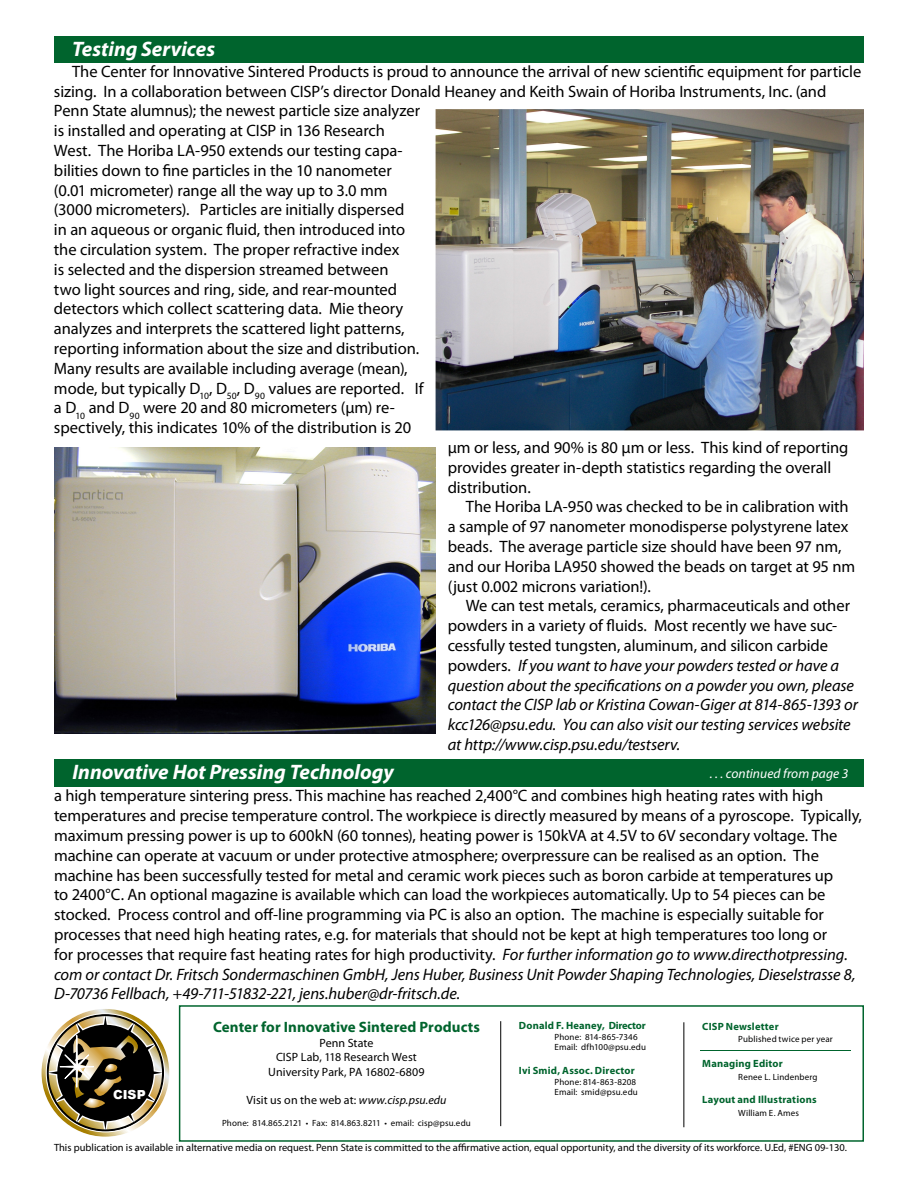
<style>
.page{position:relative;width:918px;height:1188px;background:#fff}
.page>*{position:absolute;margin:0;border:0;box-sizing:border-box;transform-origin:0 0}
.t1{font:italic 700 21px "Myriad Pro";color:#fff}
.t2{font:16.5px/19.8px "Myriad Pro";letter-spacing:-.005em;color:#000}
.t3{font:italic 16.5px "Myriad Pro";letter-spacing:-.005em;color:#000}
.t4{font:700 15px "Myriad Pro";letter-spacing:.005em;color:#00642d}
.t5{font:italic 13.5px "Myriad Pro";letter-spacing:.005em;color:#fff}
.t6{font:900 12.45px "Arial";color:#fff}
.t7{font:12px/14.4px "Myriad Pro";letter-spacing:.005em;color:#000;text-align:center}
.t8{font:10.5px "Myriad Pro";color:#000}
.t9{font:700 10.5px "Myriad Pro";letter-spacing:.02em;color:#00642d}
.t10{font:9px/10.8px "Myriad Pro";letter-spacing:.015em;color:#000}
.s1{font-style:normal}
.s2{font-style:italic}
</style>
<div class="page">
<div style="left:179px;top:1005px;width:685px;height:137px;border:2px solid #00642d"></div>
<hr style="left:500px;top:1021px;width:1px;height:105px;background:#000">
<hr style="left:684px;top:1022px;width:1px;height:105px;background:#000">
<hr style="left:700px;top:1051px;width:150px;height:1px;background:#00642d">
<div style="left:54px;top:36px;width:810px;height:26px;background:#00642d"></div>
<img style="left:436px;top:109px;width:428px;height:321px">
<div style="left:54px;top:759px;width:810px;height:27px;background:#00642d"></div>
<svg style="left:41px;top:1009px;width:129px;height:128px"></svg>
<img style="left:54px;top:448px;width:381px;height:285px">
<p class="t1" style="left:72px;top:36px;width:145px">Testing Services</p>
<p class="t2" style="left:72px;top:61px;width:791px">The Center for Innovative Sintered Products is proud to announce the arrival of new scientific equipment for particle</p>
<p class="t2" style="left:54px;top:81px;width:774px">sizing. In a collaboration between CISP’s director Donald Heaney and Keith Swain of Horiba Instruments, Inc. (and</p>
<p class="t2" style="left:54px;top:101px;width:368px">Penn State alumnus); the newest particle size analyzer</p>
<p class="t2" style="left:54px;top:121px;width:333px">is installed and operating at CISP in 136 Research</p>
<p class="t2" style="left:54px;top:140px;width:350px">West. The Horiba LA-950 extends our testing capa-</p>
<p class="t2" style="left:54px;top:160px;width:339px">bilities down to fine particles in the 10 nanometer</p>
<p class="t2" style="left:54px;top:180px;width:335px">(0.01 micrometer) range all the way up to 3.0 mm</p>
<p class="t2" style="left:54px;top:200px;width:352px">(3000 micrometers). Particles are initially dispersed</p>
<p class="t2" style="left:54px;top:220px;width:353px">in an aqueous or organic fluid, then introduced into</p>
<p class="t2" style="left:54px;top:239px;width:347px">the circulation system. The proper refractive index</p>
<p class="t2" style="left:54px;top:259px;width:336px">is selected and the dispersion streamed between</p>
<p class="t2" style="left:54px;top:279px;width:345px">two light sources and ring, side, and rear-mounted</p>
<p class="t2" style="left:54px;top:299px;width:351px">detectors which collect scattering data. Mie theory</p>
<p class="t2" style="left:54px;top:319px;width:352px">analyzes and interprets the scattered light patterns,</p>
<p class="t2" style="left:54px;top:338px;width:367px">reporting information about the size and distribution.</p>
<p class="t2" style="left:54px;top:358px;width:355px">Many results are available including average (mean),</p>
<p class="t2" style="left:54px;top:378px;width:371px">mode, but typically D<sub>10</sub>, D<sub>50</sub>, D<sub>90</sub> values are reported. If</p>
<p class="t2" style="left:54px;top:398px;width:342px">a D<sub>10</sub> and D<sub>90</sub> were 20 and 80 micrometers (µm) re-</p>
<p class="t2" style="left:54px;top:418px;width:359px">spectively, this indicates 10% of the distribution is 20</p>
<p class="t2" style="left:448px;top:437px;width:402px">µm or less, and 90% is 80 µm or less. This kind of reporting</p>
<p class="t2" style="left:448px;top:457px;width:385px">provides greater in-depth statistics regarding the overall</p>
<p class="t2" style="left:448px;top:477px;width:85px">distribution.</p>
<p class="t2" style="left:466px;top:497px;width:385px">The Horiba LA-950 was checked to be in calibration with</p>
<p class="t2" style="left:448px;top:517px;width:402px">a sample of 97 nanometer monodisperse polystyrene latex</p>
<p class="t2" style="left:448px;top:536px;width:395px">beads. The average particle size should have been 97 nm,</p>
<p class="t2" style="left:448px;top:556px;width:409px">and our Horiba LA950 showed the beads on target at 95 nm</p>
<p class="t2" style="left:448px;top:576px;width:205px">(just 0.002 microns variation!).</p>
<p class="t2" style="left:466px;top:596px;width:386px">We can test metals, ceramics, pharmaceuticals and other</p>
<p class="t2" style="left:448px;top:616px;width:391px">powders in a variety of fluids. Most recently we have suc-</p>
<p class="t2" style="left:448px;top:635px;width:382px">cessfully tested tungsten, aluminum, and silicon carbide</p>
<p class="t3" style="left:448px;top:655px;width:393px"><span class="s1">powders.</span> If you want to have your powders tested or have a</p>
<p class="t3" style="left:448px;top:675px;width:408px">question about the specifications on a powder you own, please</p>
<p class="t3" style="left:448px;top:695px;width:412px">contact the CISP lab or Kristina Cowan-Giger at 814-865-1393 or</p>
<p class="t3" style="left:448px;top:715px;width:404px">kcc126@psu.edu. You can also visit our testing services website</p>
<p class="t3" style="left:448px;top:734px;width:234px">at http://www.cisp.psu.edu/testserv.</p>
<p class="t1" style="left:72px;top:759px;width:323px">Innovative Hot Pressing Technology</p>
<p class="t5" style="left:710px;top:765px;width:140px">. . . continued from page 3</p>
<p class="t2" style="left:54px;top:786px;width:810px">a high temperature sintering press. This machine has reached 2,400°C and combines high heating rates with high temperatures and precise temperature control. The workpiece is directly measured by means of a pyroscope. Typically, maximum pressing power is up to 600kN (60 tonnes), heating power is 150kVA at 4.5V to 6V secondary voltage. The machine can operate at vacuum or under protective atmosphere; overpressure can be realised as an option. The machine has been successfully tested for metal and ceramic work pieces such as boron carbide at temperatures up<br>to 2400°C. An optional magazine is available which can load the workpieces automatically. Up to 54 pieces can be stocked. Process control and off-line programming via PC is also an option. The machine is especially suitable for processes that need high heating rates, e.g. for materials that should not be kept at high temperatures too long or<br>for processes that require fast heating rates for high productivity. <span class="s2">For further information go to www.directhotpressing. com or contact Dr. Fritsch Sondermaschinen GmbH, Jens Huber, Business Unit Powder Shaping Technologies, Dieselstrasse 8, D-70736 Fellbach, +49-711-51832-221, jens.huber@dr-fritsch.de.</span></p>
<p class="t6" style="left:113px;top:1087px;width:34px">CISP</p>
<p class="t4" style="left:213px;top:1018px;width:268px">Center for Innovative Sintered Products</p>
<p class="t7" style="left:268px;top:1035px;width:158px">Penn State<br>CISP Lab, 118 Research West<br>University Park, PA 16802-6809</p>
<p class="t7" style="left:246px;top:1093px;width:202px">Visit us on the web at: <span class="s2">www.cisp.psu.edu</span></p>
<p class="t10" style="left:222px;top:1117px;width:250px">Phone: 814.865.2121 • Fax: 814.863.8211 • email: cisp@psu.edu</p>
<p class="t9" style="left:519px;top:1018px;width:128px">Donald F. Heaney, Director</p>
<p class="t10" style="left:555px;top:1031px;width:93px">Phone: 814-865-7346<br>Email: dfh100@psu.edu</p>
<p class="t9" style="left:519px;top:1063px;width:117px">Ivi Smid, Assoc. Director</p>
<p class="t10" style="left:555px;top:1076px;width:85px">Phone: 814-863-8208<br>Email: smid@psu.edu</p>
<p class="t9" style="left:702px;top:1019px;width:78px">CISP Newsletter</p>
<p class="t10" style="left:738px;top:1034px;width:96px">Published twice per year</p>
<p class="t9" style="left:702px;top:1057px;width:82px">Managing Editor</p>
<p class="t10" style="left:738px;top:1071px;width:81px">Renee L. Lindenberg</p>
<p class="t9" style="left:702px;top:1093px;width:116px">Layout and Illustrations</p>
<p class="t10" style="left:738px;top:1107px;width:62px">William E. Ames</p>
<p class="t8" style="left:54px;top:1141px;width:795px">This publication is available in alternative media on request. Penn State is committed to the affirmative action, equal opportunity, and the diversity of its workforce. U.Ed, #ENG 09-130.</p>
</div>
